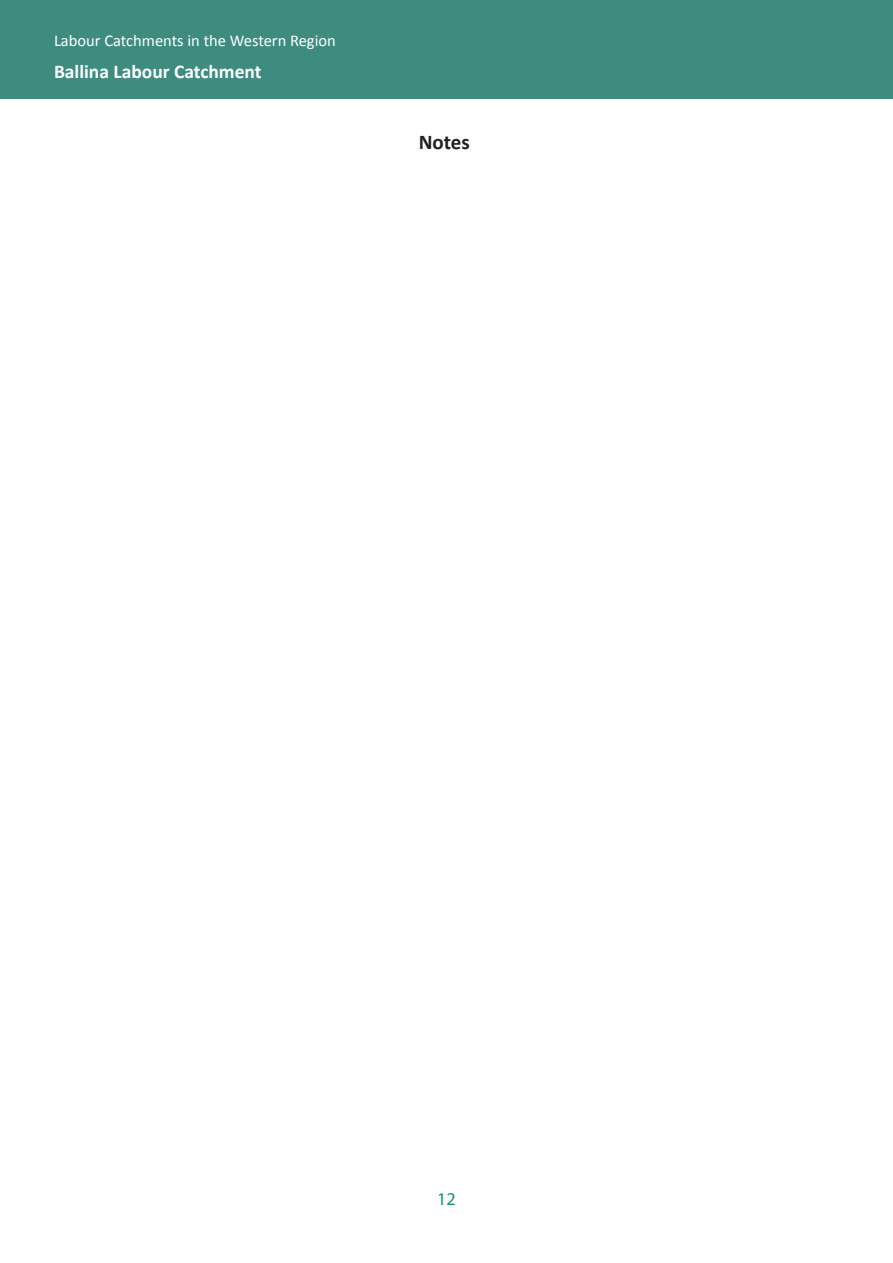
<style>
.page{position:relative;width:893px;height:1263px;background:#fff}
.page>*{position:absolute;margin:0;border:0;box-sizing:border-box;transform-origin:0 0}
.t1{font:700 21px "Calibri";color:#231f20}
.t2{font:700 19.5px "Calibri";color:#fff}
.t3{font:18px "Myriad Pro";color:#149079}
.t4{font:16.5px "Calibri";color:#fff}
</style>
<div class="page">
<div style="left:0;top:0;width:893px;height:99px;background:#3e8c7f"></div>
<p class="t4" style="left:54px;top:30px;width:283px">Labour Catchments in the Western Region</p>
<p class="t2" style="left:54px;top:59px;width:209px">Ballina Labour Catchment</p>
<p class="t1" style="left:419px;top:128px;width:53px">Notes</p>
<p class="t3" style="left:437px;top:1187px;width:20px">12</p>
</div>
